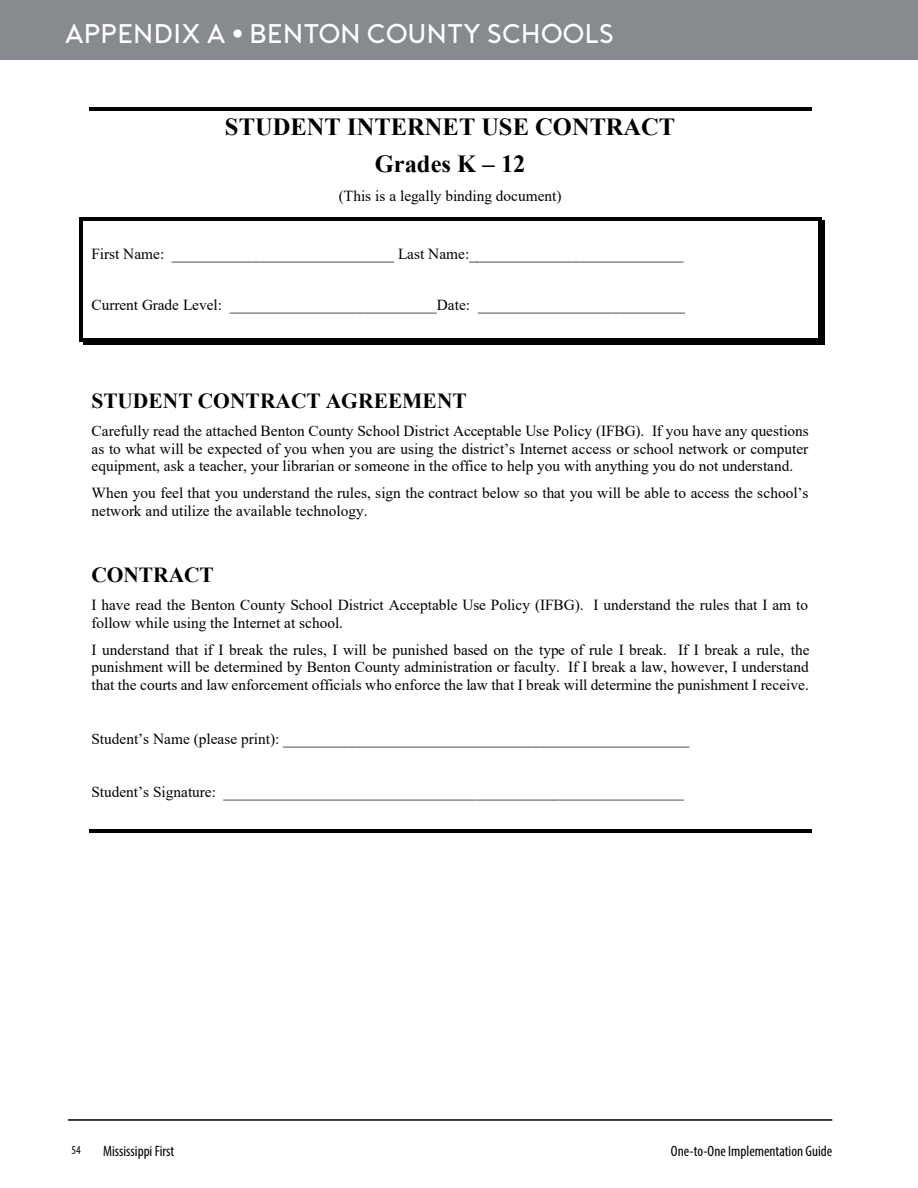
<style>
.page{position:relative;width:918px;height:1188px;background:#fff}
.page>*{position:absolute;margin:0;border:0;box-sizing:border-box;transform-origin:0 0}
.t1{font:300 27px "Porter";color:#fff}
.t2{font:700 24.6px/37.5px "Times New Roman";color:#000;text-align:center}
.t3{font:700 21.45px "Times New Roman";letter-spacing:-.005em;color:#000}
.t4{font:15.3px/17.7px "Times New Roman";color:#000;text-align:justify}
.t5{font:condensed 15px "Myriad Pro";color:#000}
.t6{font:condensed 12px "Myriad Pro";color:#000}
</style>
<div class="page">
<div style="left:0;top:0;width:918px;height:60px;background:#878a8e"></div>
<hr style="left:68px;top:1119px;width:764px;height:2px;background:#000">
<hr style="left:89px;top:107px;width:723px;height:3px;background:#000">
<hr style="left:83px;top:217px;width:735px;height:3px;background:#000">
<hr style="left:80px;top:220px;width:3px;height:25px;background:#000">
<hr style="left:821px;top:220px;width:4px;height:25px;background:#000">
<hr style="left:818px;top:220px;width:3px;height:25px;background:#000">
<hr style="left:80px;top:245px;width:3px;height:27px;background:#000">
<hr style="left:821px;top:245px;width:4px;height:27px;background:#000">
<hr style="left:818px;top:245px;width:3px;height:27px;background:#000">
<hr style="left:80px;top:272px;width:3px;height:23px;background:#000">
<hr style="left:821px;top:272px;width:4px;height:23px;background:#000">
<hr style="left:818px;top:272px;width:3px;height:23px;background:#000">
<hr style="left:80px;top:295px;width:3px;height:27px;background:#000">
<hr style="left:821px;top:295px;width:4px;height:27px;background:#000">
<hr style="left:818px;top:295px;width:3px;height:27px;background:#000">
<svg style="left:80px;top:338px;width:3px;height:4px"></svg>
<hr style="left:83px;top:342px;width:735px;height:3px;background:#000">
<hr style="left:83px;top:338px;width:735px;height:4px;background:#000">
<svg style="left:818px;top:338px;width:7px;height:7px"></svg>
<hr style="left:80px;top:322px;width:3px;height:16px;background:#000">
<hr style="left:821px;top:322px;width:4px;height:16px;background:#000">
<hr style="left:818px;top:322px;width:3px;height:16px;background:#000">
<hr style="left:89px;top:829px;width:723px;height:4px;background:#000">
<h1 class="t1" style="left:65px;top:18px;width:551px">APPENDIX A • BENTON COUNTY SCHOOLS</h1>
<h2 class="t2" style="left:225px;top:107px;width:452px">STUDENT INTERNET USE CONTRACT<br>Grades K – 12</h2>
<p class="t4" style="left:339px;top:186px;width:224px">(This is a legally binding document)</p>
<p class="t4" style="left:91px;top:245px;width:594px">First Name: _____________________________ Last Name:____________________________</p>
<p class="t4" style="left:91px;top:295px;width:595px">Current Grade Level: ___________________________Date: ___________________________</p>
<h3 class="t3" style="left:91px;top:385px;width:377px">STUDENT CONTRACT AGREEMENT</h3>
<p class="t4" style="left:91px;top:421px;width:719px">Carefully read the attached Benton County School District Acceptable Use Policy (IFBG). If you have any questions as to what will be expected of you when you are using the district’s Internet access or school network or computer equipment, ask a teacher, your librarian or someone in the office to help you with anything you do not understand.</p>
<p class="t4" style="left:91px;top:484px;width:719px">When you feel that you understand the rules, sign the contract below so that you will be able to access the school’s network and utilize the available technology.</p>
<h3 class="t3" style="left:91px;top:560px;width:124px">CONTRACT</h3>
<p class="t4" style="left:91px;top:596px;width:718px">I have read the Benton County School District Acceptable Use Policy (IFBG). I understand the rules that I am to follow while using the Internet at school.</p>
<p class="t4" style="left:91px;top:640px;width:720px">I understand that if I break the rules, I will be punished based on the type of rule I break. If I break a rule, the punishment will be determined by Benton County administration or faculty. If I break a law, however, I understand that the courts and law enforcement officials who enforce the law that I break will determine the punishment I receive.</p>
<p class="t4" style="left:91px;top:729px;width:599px">Student’s Name (please print): _____________________________________________________</p>
<p class="t4" style="left:91px;top:783px;width:594px">Student’s Signature: ____________________________________________________________</p>
<p class="t6" style="left:72px;top:1143px;width:11px">54</p>
<p class="t5" style="left:103px;top:1142px;width:73px">Mississippi First</p>
<p class="t5" style="left:671px;top:1142px;width:163px">One-to-One Implementation Guide</p>
</div>
